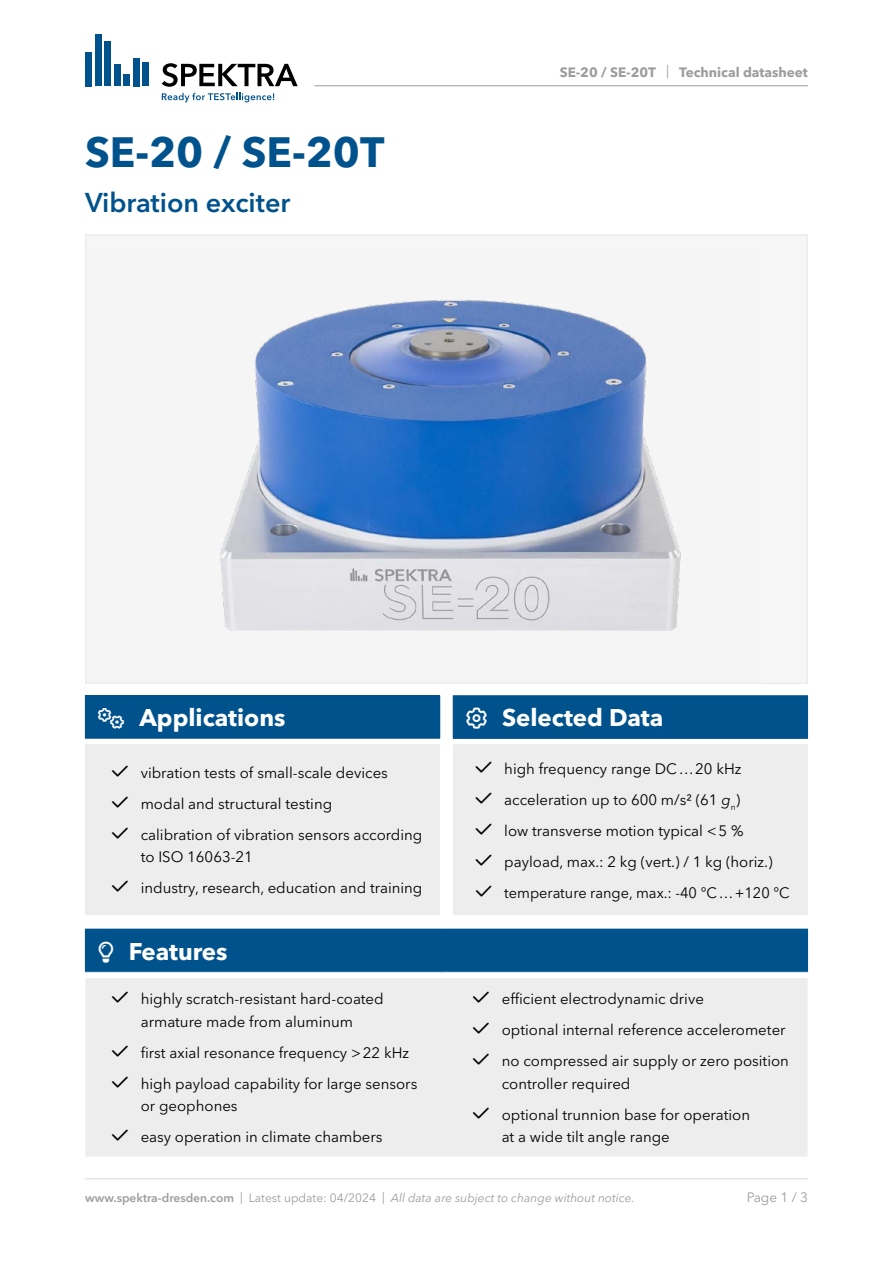
<style>
.page{position:relative;width:893px;height:1263px;background:#fff}
.page>*{position:absolute;margin:0;border:0;box-sizing:border-box;transform-origin:0 0}
._1_1_Headline{font:700 42px "Avenir Next LT Pro";color:#00528d}
._1_2_Untertitel{font:600 27px "Avenir Next LT Pro";color:#00528d}
.t1{font:700 24px "Avenir Next LT Pro";color:#fff}
.t2{font:15px/22.5px "Avenir Next LT Pro";color:#000}
.t3{font:700 13.5px "Avenir Next LT Pro";color:#9d9d9c}
.t4{font:13.5px "Avenir Next LT Pro";color:#9d9d9c}
.t5{font:italic 12px "Avenir Next LT Pro";color:#9d9d9c}
.s1{font-weight:400}
.s2{font-style:italic}
.s3{font-weight:600;font-style:normal}
.s4{font-style:normal}
</style>
<div class="page">
<hr style="left:85px;top:1178px;width:723px;height:1px;background:#dadada">
<svg style="left:162px;top:63px;width:136px;height:24px"></svg>
<div style="left:85px;top:52px;width:7px;height:34px;background:#00528d"></div>
<div style="left:95px;top:34px;width:6px;height:52px;background:#00528d"></div>
<div style="left:104px;top:42px;width:7px;height:44px;background:#00528d"></div>
<div style="left:123px;top:74px;width:7px;height:12px;background:#00528d"></div>
<div style="left:133px;top:58px;width:6px;height:28px;background:#00528d"></div>
<div style="left:142px;top:63px;width:7px;height:23px;background:#00528d"></div>
<div style="left:114px;top:65px;width:6px;height:21px;background:#00528d"></div>
<svg style="left:162px;top:93px;width:112px;height:9px"></svg>
<hr style="left:315px;top:85px;width:493px;height:1px;background:#9d9d9c">
<div style="left:85px;top:929px;width:722px;height:43px;background:#00528d"></div>
<div style="left:85px;top:978px;width:722px;height:179px;background:#ededed"></div>
<hr style="left:446px;top:971px;width:362px;height:1px;background:#00528d">
<hr style="left:807px;top:929px;width:1px;height:42px;background:#00528d">
<div style="left:453px;top:696px;width:354px;height:42px;background:#00528d"></div>
<div style="left:453px;top:745px;width:354px;height:170px;background:#ededed"></div>
<hr style="left:453px;top:695px;width:355px;height:1px;background:#00528d">
<hr style="left:807px;top:696px;width:1px;height:42px;background:#00528d">
<hr style="left:453px;top:738px;width:355px;height:1px;background:#00528d">
<div style="left:85px;top:696px;width:355px;height:42px;background:#00528d"></div>
<div style="left:85px;top:745px;width:355px;height:170px;background:#ededed"></div>
<hr style="left:85px;top:695px;width:355px;height:1px;background:#00528d">
<hr style="left:85px;top:738px;width:355px;height:1px;background:#00528d">
<div style="left:86px;top:235px;width:721px;height:448px;background:#f6f6f6"></div>
<img style="left:220px;top:300px;width:461px;height:331px">
<div style="left:85px;top:234px;width:723px;height:450px;border:2px solid #ededed"></div>
<p class="_1_1_Headline" style="left:85px;top:126px;width:301px">SE-20 / SE-20T</p>
<p class="_1_2_Untertitel" style="left:85px;top:186px;width:207px">Vibration exciter</p>
<p class="t3" style="left:560px;top:64px;width:250px">SE-20 / SE-20T <span class="s1">|</span> Technical datasheet</p>
<p class="t1" style="left:98px;top:703px;width:189px">□▲ Applications</p>
<p class="t2" style="left:112px;top:761px;width:277px">✓ vibration tests of small-scale devices</p>
<p class="t2" style="left:112px;top:792px;width:221px">✓ modal and structural testing</p>
<p class="t2" style="left:141px;top:823px;width:283px;text-indent:-29px">✓ calibration of vibration sensors according to ISO 16063-21</p>
<p class="t2" style="left:112px;top:877px;width:312px">✓ industry, research, education and training</p>
<p class="t1" style="left:98px;top:936px;width:131px">●▼◆● Features</p>
<p class="t2" style="left:112px;top:987px;width:273px;text-align:center">✓ highly scratch-resistant hard-coated armature made from aluminum</p>
<p class="t2" style="left:112px;top:1041px;width:298px">✓ first axial resonance frequency &gt;22 kHz</p>
<p class="t2" style="left:141px;top:1072px;width:278px;text-indent:-29px">✓ high payload capability for large sensors or geophones</p>
<p class="t2" style="left:112px;top:1125px;width:272px">✓ easy operation in climate chambers</p>
<p class="t1" style="left:466px;top:703px;width:199px">□ Selected Data</p>
<p class="t2" style="left:476px;top:757px;width:267px">✓ high frequency range DC...20 kHz</p>
<p class="t2" style="left:476px;top:788px;width:266px">✓ acceleration up to 600 m/s² (61 <span class="s2">g</span><sub>n</sub>)</p>
<p class="t2" style="left:476px;top:819px;width:269px">✓ low transverse motion typical &lt;5 %</p>
<p class="t2" style="left:476px;top:850px;width:298px">✓ payload, max.: 2 kg (vert.) / 1 kg (horiz.)</p>
<p class="t2" style="left:476px;top:881px;width:315px">✓ temperature range, max.: -40 °C...+120 °C</p>
<p class="t2" style="left:473px;top:987px;width:232px">✓ efficient electrodynamic drive</p>
<p class="t2" style="left:473px;top:1018px;width:314px">✓ optional internal reference accelerometer</p>
<p class="t2" style="left:502px;top:1049px;width:289px;text-indent:-29px">✓ no compressed air supply or zero position controller required</p>
<p class="t2" style="left:502px;top:1103px;width:250px;text-indent:-29px">✓ optional trunnion base for operation at a wide tilt angle range</p>
<p class="t5" style="left:85px;top:1191px;width:551px"><span class="s3">www.spektra-dresden.com</span> <span class="s4">| Latest update: 04/2024 |</span> All data are subject to change without notice.</p>
<p class="t4" style="left:747px;top:1189px;width:63px">Page 1 / 3</p>
</div>
